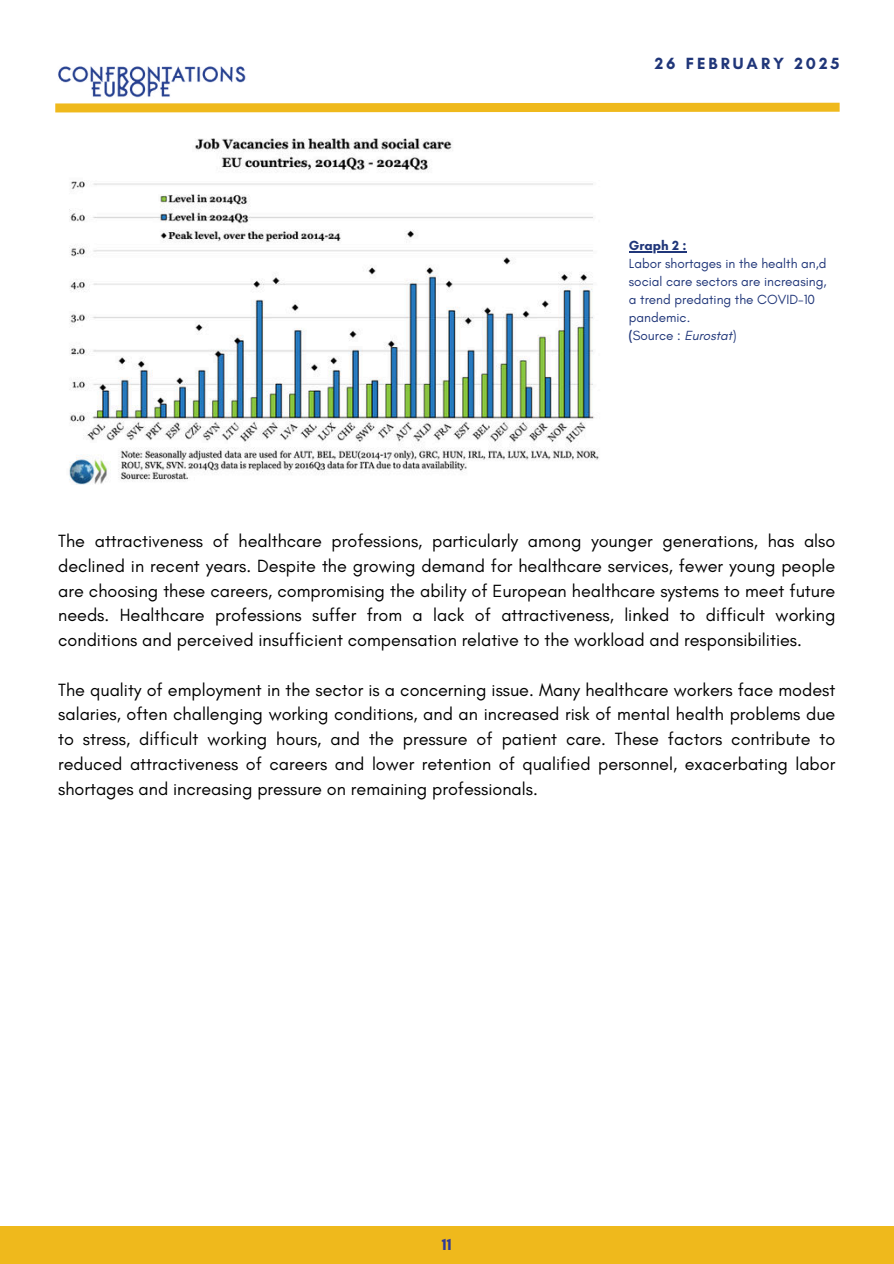
<style>
.page{position:relative;width:894px;height:1264px;background:#fff}
.page>*{position:absolute;margin:0;border:0;box-sizing:border-box;transform-origin:0 0}
.t1{font:18px/24.8px "Glacial Indifference";color:#000;text-align:justify}
.t2{font:700 16.5px "Glacial Indifference";letter-spacing:.185em;color:#203679}
.t3{font:700 16.5px "Glacial Indifference";color:#303a99}
.t4{font:13.5px/18px "Glacial Indifference";color:#203679}
.t5{font:700 13.5px "Glacial Indifference";color:#203679}
.s1{font-weight:700}
.s2{font-style:italic}
</style>
<div class="page">
<svg style="left:260px;top:102px;width:580px;height:11px;background:#f1c545"></svg>
<img style="left:55px;top:66px;width:205px;height:47px">
<div style="left:0;top:1226px;width:893px;height:37px;background:#efb91c"></div>
<img style="left:69px;top:138px;width:530px;height:346px">
<hr style="left:628px;top:251px;width:58px;height:1px;background:#203679">
<p class="t2" style="left:654px;top:53px;width:186px">26 FEBRUARY 2025</p>
<p class="t5" style="left:628px;top:237px;width:59px">Graph 2 :</p>
<p class="t4" style="left:628px;top:255px;width:199px">Labor shortages in the health an,d social care sectors are increasing, a trend predating the COVID-10 pandemic.<br><span class="s1">(</span>Source : <span class="s2">Eurostat</span>)</p>
<p class="t1" style="left:58px;top:529px;width:778px">The attractiveness of healthcare professions, particularly among younger generations, has also declined in recent years. Despite the growing demand for healthcare services, fewer young people are choosing these careers, compromising the ability of European healthcare systems to meet future needs. Healthcare professions suffer from a lack of attractiveness, linked to difficult working conditions and perceived insufficient compensation relative to the workload and responsibilities.</p>
<p class="t1" style="left:58px;top:677px;width:778px">The quality of employment in the sector is a concerning issue. Many healthcare workers face modest salaries, often challenging working conditions, and an increased risk of mental health problems due to stress, difficult working hours, and the pressure of patient care. These factors contribute to reduced attractiveness of careers and lower retention of qualified personnel, exacerbating labor shortages and increasing pressure on remaining professionals.</p>
<p class="t3" style="left:442px;top:1233px;width:11px">11</p>
</div>
